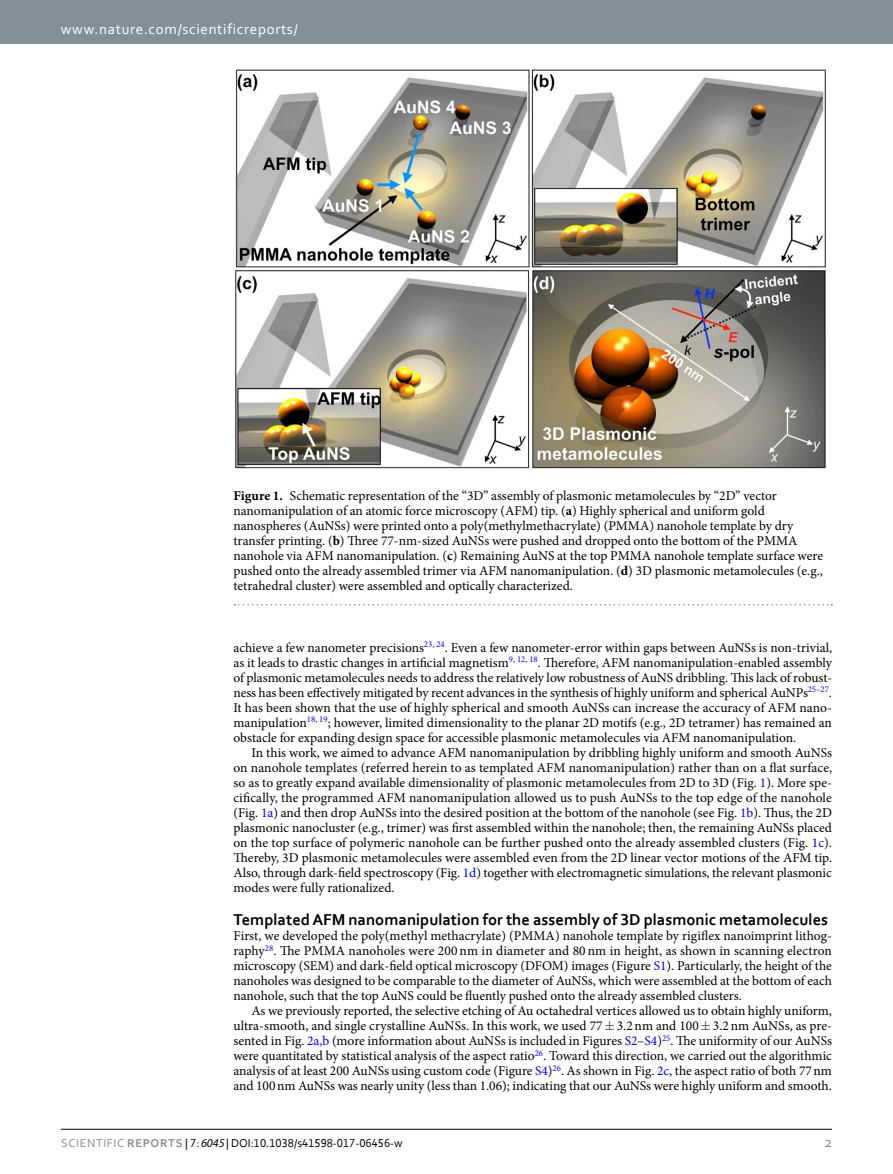
<style>
.page{position:relative;width:893px;height:1174px;background:#fff}
.page>*{position:absolute;margin:0;border:0;box-sizing:border-box;transform-origin:0 0}
.t1{font:700 16.5px "Corbel";color:#000}
.t2{font:15px "Corbel 2";letter-spacing:.045em;color:#fff}
.t3{font:15px "Corbel 2";color:#839097}
.t4{font:13.5px/15px "Minion Pro";letter-spacing:-.005em;color:#000;text-align:justify}
.t5{font:12px "Corbel";color:#000}
.s1{font-weight:700}
.s2{color:#00f}
.s3{font-family:"Corbel 2";color:#839097}
.s4{font-family:"Corbel Bold 2";color:#839097}
.s5{font-family:"Myriad Pro";font-style:italic}
</style>
<div class="page">
<div style="left:0;top:0;width:893px;height:43px;background:#839097"></div>
<hr style="left:61px;top:1129px;width:771px;height:1px;background:#000">
<img style="left:235px;top:70px;width:591px;height:399px">
<svg style="left:234px;top:604px;width:598px;height:1px"></svg>
<p class="t2" style="left:61px;top:19px;width:238px">www.nature.com/scientificreports/</p>
<p class="t4" style="left:233px;top:488px;width:591px;text-align:left"><span class="s1">Figure 1.</span> Schematic representation of the “3D” assembly of plasmonic metamolecules by “2D” vector nanomanipulation of an atomic force microscopy (AFM) tip. (<span class="s1">a</span>) Highly spherical and uniform gold nanospheres (AuNSs) were printed onto a poly(methylmethacrylate) (PMMA) nanohole template by dry transfer printing. (<span class="s1">b</span>) Three 77-nm-sized AuNSs were pushed and dropped onto the bottom of the PMMA nanohole via AFM nanomanipulation. (<span class="s1">c</span>) Remaining AuNS at the top PMMA nanohole template surface were pushed onto the already assembled trimer via AFM nanomanipulation. (<span class="s1">d</span>) 3D plasmonic metamolecules (e.g., tetrahedral cluster) were assembled and optically characterized.</p>
<p class="t4" style="left:233px;top:640px;width:600px">achieve a few nanometer precisions<sup>23</sup><sup>,</sup> <sup>24</sup>. Even a few nanometer-error within gaps between AuNSs is non-trivial, as it leads to drastic changes in artificial magnetism<sup>9</sup><sup>,</sup> <sup>12</sup><sup>,</sup> <sup>18</sup>. Therefore, AFM nanomanipulation-enabled assembly of plasmonic metamolecules needs to address the relatively low robustness of AuNS dribbling. This lack of robust&shy;ness has been effectively mitigated by recent advances in the synthesis of highly uniform and spherical AuNPs<sup>25</sup><sup>–</sup><sup>27</sup>.<br>It has been shown that the use of highly spherical and smooth AuNSs can increase the accuracy of AFM nano&shy;manipulation<sup>18</sup><sup>,</sup> <sup>19</sup>; however, limited dimensionality to the planar 2D motifs (e.g., 2D tetramer) has remained an obstacle for expanding design space for accessible plasmonic metamolecules via AFM nanomanipulation.</p>
<p class="t4" style="left:233px;top:745px;width:600px;text-indent:18px">In this work, we aimed to advance AFM nanomanipulation by dribbling highly uniform and smooth AuNSs on nanohole templates (referred herein to as templated AFM nanomanipulation) rather than on a flat surface, so as to greatly expand available dimensionality of plasmonic metamolecules from 2D to 3D (Fig. <span class="s2">1</span>). More spe&shy;cifically, the programmed AFM nanomanipulation allowed us to push AuNSs to the top edge of the nanohole (Fig. <span class="s2">1a</span>) and then drop AuNSs into the desired position at the bottom of the nanohole (see Fig. <span class="s2">1b</span>). Thus, the 2D plasmonic nanocluster (e.g., trimer) was first assembled within the nanohole; then, the remaining AuNSs placed on the top surface of polymeric nanohole can be further pushed onto the already assembled clusters (Fig. <span class="s2">1c</span>).<br>Thereby, 3D plasmonic metamolecules were assembled even from the 2D linear vector motions of the AFM tip.<br>Also, through dark-field spectroscopy (Fig. <span class="s2">1d</span>) together with electromagnetic simulations, the relevant plasmonic modes were fully rationalized.</p>
<p class="t1" style="left:233px;top:909px;width:596px">Templated AFM nanomanipulation for the assembly of 3D plasmonic metamolecules</p>
<p class="t4" style="left:233px;top:928px;width:600px">First, we developed the poly(methyl methacrylate) (PMMA) nanohole template by rigiflex nanoimprint lithog&shy;raphy<sup>28</sup>. The PMMA nanoholes were 200 nm in diameter and 80 nm in height, as shown in scanning electron microscopy (SEM) and dark-field optical microscopy (DFOM) images (Figure <span class="s2">S1</span>). Particularly, the height of the nanoholes was designed to be comparable to the diameter of AuNSs, which were assembled at the bottom of each nanohole, such that the top AuNS could be fluently pushed onto the already assembled clusters.</p>
<p class="t4" style="left:233px;top:1003px;width:600px;text-indent:18px">As we previously reported, the selective etching of Au octahedral vertices allowed us to obtain highly uniform, ultra-smooth, and single crystalline AuNSs. In this work, we used 77 3.2nm and 100 3.2nm AuNSs, as pre&shy;sented in Fig. <span class="s2">2a,b</span> (more information about AuNSs is included in Figures <span class="s2">S2</span>–<span class="s2">S4</span>)<sup>25</sup>. The uniformity of our AuNSs were quantitated by statistical analysis of the aspect ratio<sup>26</sup>. Toward this direction, we carried out the algorithmic analysis of at least 200 AuNSs using custom code (Figure <span class="s2">S4</span>)<sup>26</sup>. As shown in Fig. <span class="s2">2c</span>, the aspect ratio of both 77nm and 100nm AuNSs was nearly unity (less than 1.06); indicating that our AuNSs were highly uniform and smooth.</p>
<p class="t5" style="left:61px;top:1135px;width:343px"><span class="s3">ScIentIfIc</span> <span class="s4">REPORTS</span> | 7: <span class="s5">6045</span> | DOI:10.1038/s41598-017-06456-w</p>
<p class="t3" style="left:824px;top:1132px;width:9px">2</p>
</div>
